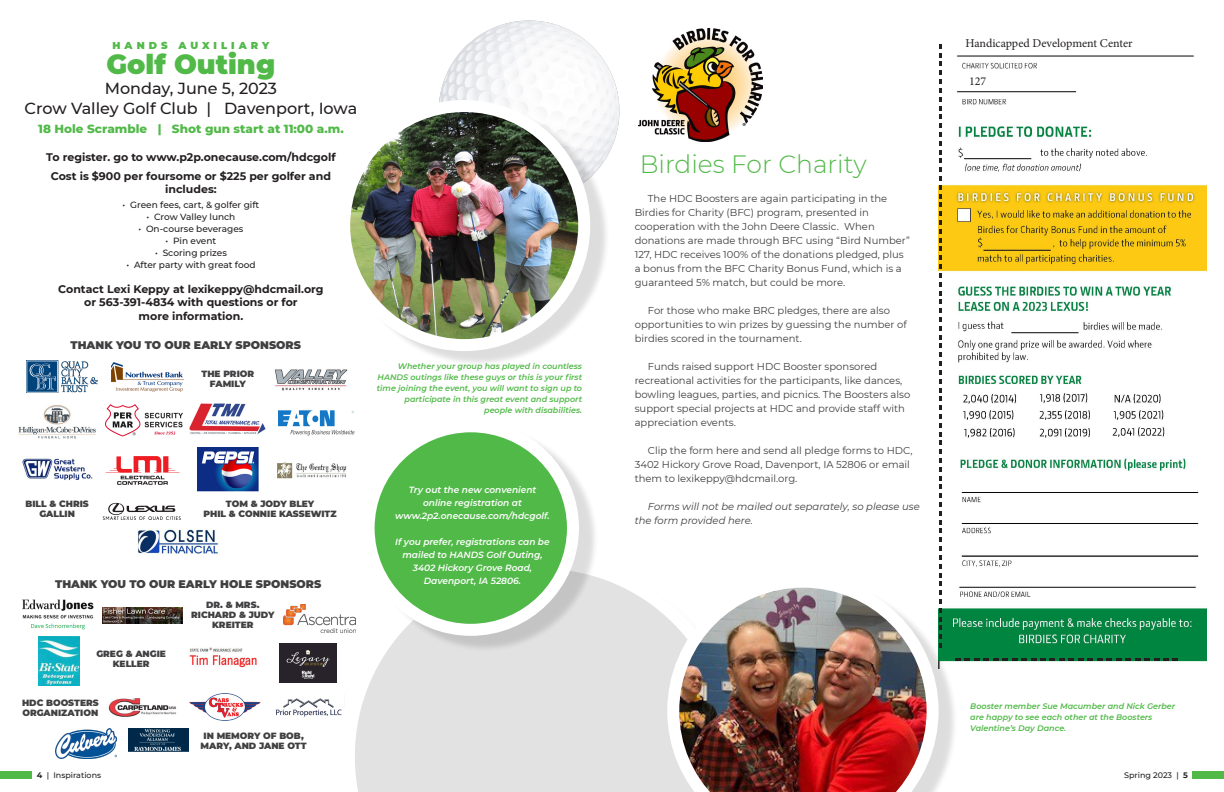
<style>
.page{position:relative;width:1224px;height:792px;background:#fff}
.page>*{position:absolute;margin:0;border:0;box-sizing:border-box;transform-origin:0 0}
.t1{font:900 27px "Montserrat";color:#51b948}
.t2{font:300 25px "Montserrat";color:#51b948}
.t3{font:500 16px "Montserrat";color:#231f20}
.t4{font:800 12px "Montserrat";color:#51b948}
.t5{font:12px "Minion Pro";color:#231f20}
.t6{font:700 11px "Montserrat";color:#231f20}
.t7{font:900 11px "Montserrat";color:#404042}
.t8{font:10px/14px "Montserrat";color:#3e3e3f}
.t9{font:italic 10px/14px "Montserrat";color:#3e3e3f}
.t10{font:900 10px "Montserrat";letter-spacing:.4em;color:#51b948}
.t11{font:italic 600 9px "Montserrat";color:#fff}
.t12{font:900 9px/10px "Montserrat";color:#404042;text-align:center}
.t13{font:500 9px "Montserrat";color:#231f20}
.t14{font:italic 600 8px/11px "Montserrat";color:#51b948}
.t15{font:500 8px "Montserrat";color:#231f20}
.s1{font-weight:700}
</style>
<div class="page">
<svg style="left:343px;top:578px;width:324px;height:214px;background:#e5e5e5"></svg>
<div style="left:371px;top:426px;width:228px;height:226px;background:#231f20;opacity:.15"></div>
<div style="left:369px;top:426px;width:204px;height:204px;background:#51b948;border-radius:50%"></div>
<div style="left:363px;top:420px;width:216px;height:216px;border:12px solid #fff;border-radius:50%"></div>
<img style="left:439px;top:20px;width:181px;height:131px">
<div style="left:347px;top:105px;width:263px;height:262px;background:#231f20;opacity:.15"></div>
<img style="left:347px;top:106px;width:237px;height:239px">
<div style="left:338px;top:100px;width:252px;height:251px;border:12px solid #fff;border-radius:50%"></div>
<div style="left:1193px;top:772px;width:31px;height:7px;background:#51b948"></div>
<img style="left:22px;top:599px;width:72px;height:31px">
<img style="left:938px;top:55px;width:269px;height:607px">
<img style="left:639px;top:29px;width:124px;height:112px">
<div style="left:676px;top:581px;width:282px;height:211px;background:#231f20;opacity:.15"></div>
<img style="left:667px;top:576px;width:272px;height:216px">
<svg style="left:939px;top:44px;width:3px;height:604px"></svg>
<svg style="left:955px;top:658px;width:223px;height:3px"></svg>
<img style="left:112px;top:362px;width:71px;height:29px">
<img style="left:26px;top:361px;width:71px;height:31px">
<img style="left:105px;top:405px;width:77px;height:32px">
<img style="left:277px;top:461px;width:70px;height:18px">
<svg style="left:106px;top:456px;width:73px;height:29px"></svg>
<img style="left:197px;top:448px;width:62px;height:44px">
<img style="left:102px;top:502px;width:79px;height:18px">
<img style="left:284px;top:605px;width:71px;height:27px">
<img style="left:108px;top:699px;width:69px;height:17px">
<img style="left:102px;top:607px;width:80px;height:17px">
<img style="left:189px;top:647px;width:68px;height:21px">
<img style="left:280px;top:644px;width:57px;height:38px">
<img style="left:22px;top:458px;width:71px;height:23px">
<img style="left:189px;top:404px;width:76px;height:30px">
<img style="left:189px;top:694px;width:72px;height:27px">
<img style="left:279px;top:410px;width:75px;height:25px">
<img style="left:275px;top:365px;width:79px;height:26px">
<img style="left:38px;top:636px;width:41px;height:50px">
<div style="left:1px;top:772px;width:31px;height:7px;background:#51b948"></div>
<img style="left:276px;top:694px;width:68px;height:25px">
<img style="left:137px;top:529px;width:81px;height:25px">
<img style="left:56px;top:729px;width:60px;height:29px">
<img style="left:128px;top:729px;width:61px;height:23px">
<img style="left:18px;top:405px;width:78px;height:34px">
<p class="t10" style="left:113px;top:38px;width:158px">HANDS AUXILIARY</p>
<p class="t1" style="left:107px;top:44px;width:170px">Golf Outing</p>
<p class="t3" style="left:105px;top:77px;width:174px">Monday, June 5, 2023</p>
<p class="t3" style="left:25px;top:97px;width:334px">Crow Valley Golf Club | Davenport, Iowa</p>
<p class="t4" style="left:38px;top:120px;width:307px">18 Hole Scramble | Shot gun start at 11:00 a.m.</p>
<p class="t6" style="left:46px;top:149px;width:291px">To register. go to www.p2p.onecause.com/hdcgolf</p>
<p class="t6" style="left:51px;top:168px;width:282px">Cost is $900 per foursome or $225 per golfer and</p>
<p class="t6" style="left:165px;top:181px;width:53px">includes:</p>
<p class="t13" style="left:123px;top:199px;width:138px">• Green fees, cart, &amp; golfer gift</p>
<p class="t13" style="left:146px;top:211px;width:91px">• Crow Valley lunch</p>
<p class="t13" style="left:138px;top:223px;width:107px">• On-course beverages</p>
<p class="t13" style="left:166px;top:235px;width:52px">• Pin event</p>
<p class="t13" style="left:155px;top:247px;width:73px">• Scoring prizes</p>
<p class="t13" style="left:126px;top:259px;width:131px">• After party with great food</p>
<p class="t6" style="left:58px;top:281px;width:267px">Contact Lexi Keppy at lexikeppy@hdcmail.org</p>
<p class="t6" style="left:84px;top:295px;width:215px">or 563-391-4834 with questions or for</p>
<p class="t6" style="left:139px;top:308px;width:106px">more information.</p>
<p class="t7" style="left:71px;top:337px;width:232px">THANK YOU TO OUR EARLY SPONSORS</p>
<p class="t12" style="left:202px;top:368px;width:54px">THE PRIOR</p>
<p class="t12" style="left:210px;top:378px;width:37px">FAMILY</p>
<p class="t14" style="left:377px;top:360px;width:207px;text-align:right">Whether your group has played in countless HANDS outings like these guys or this is your first time joining the event, you will want to sign up to participate in this great event and support</p>
<p class="t14" style="left:484px;top:404px;width:99px">people with disabilities.</p>
<p class="t12" style="left:26px;top:499px;width:65px">BILL &amp; CHRIS</p>
<p class="t12" style="left:39px;top:509px;width:37px">GALLIN</p>
<p class="t12" style="left:226px;top:498px;width:90px">TOM &amp; JODY BLEY</p>
<p class="t12" style="left:204px;top:508px;width:135px">PHIL &amp; CONNIE KASSEWITZ</p>
<p class="t7" style="left:55px;top:576px;width:268px">THANK YOU TO OUR EARLY HOLE SPONSORS</p>
<p class="t12" style="left:96px;top:648px;width:71px">GREG &amp; ANGIE</p>
<p class="t12" style="left:113px;top:658px;width:38px">KELLER</p>
<p class="t12" style="left:22px;top:697px;width:78px">HDC BOOSTERS</p>
<p class="t12" style="left:22px;top:707px;width:77px">ORGANIZATION</p>
<p class="t15" style="left:37px;top:770px;width:66px"><span class="s1">4</span> | Inspirations</p>
<p class="t12" style="left:206px;top:600px;width:55px">DR. &amp; MRS.</p>
<p class="t12" style="left:191px;top:610px;width:85px">RICHARD &amp; JUDY<br>KREITER</p>
<p class="t12" style="left:204px;top:731px;width:102px">IN MEMORY OF BOB,</p>
<p class="t12" style="left:201px;top:741px;width:108px">MARY, AND JANE OTT</p>
<p class="t11" style="left:409px;top:483px;width:129px">Try out the new convenient</p>
<p class="t11" style="left:423px;top:496px;width:100px">online registration at</p>
<p class="t11" style="left:395px;top:509px;width:156px">www.2p2.onecause.com/hdcgolf.</p>
<p class="t11" style="left:395px;top:535px;width:156px">If you prefer, registrations can be</p>
<p class="t11" style="left:402px;top:548px;width:142px">mailed to HANDS Golf Outing,</p>
<p class="t11" style="left:413px;top:561px;width:121px">3402 Hickory Grove Road,</p>
<p class="t11" style="left:424px;top:574px;width:99px">Davenport, IA 52806.</p>
<p class="t2" style="left:640px;top:147px;width:228px">Birdies For Charity</p>
<p class="t8" style="left:648px;top:191px;width:241px">The HDC Boosters are again participating in the</p>
<p class="t8" style="left:635px;top:205px;width:236px">Birdies for Charity (BFC) program, presented in</p>
<p class="t8" style="left:635px;top:219px;width:242px">cooperation with the John Deere Classic. When</p>
<p class="t8" style="left:635px;top:233px;width:277px">donations are made through BFC using “Bird Number” 127, HDC receives 100% of the donations pledged, plus a bonus from the BFC Charity Bonus Fund, which is a guaranteed 5% match, but could be more.</p>
<p class="t8" style="left:635px;top:303px;width:274px;text-indent:13px">For those who make BRC pledges, there are also opportunities to win prizes by guessing the number of birdies scored in the tournament.</p>
<p class="t8" style="left:648px;top:359px;width:231px">Funds raised support HDC Booster sponsored</p>
<p class="t8" style="left:635px;top:373px;width:277px">recreational activities for the participants, like dances, bowling leagues, parties, and picnics. The Boosters also support special projects at HDC and provide staff with appreciation events.</p>
<p class="t8" style="left:635px;top:443px;width:279px;text-indent:13px">Clip the form here and send all pledge forms to HDC,<br>3402 Hickory Grove Road, Davenport, IA 52806 or email them to lexikeppy@hdcmail.org.</p>
<p class="t9" style="left:635px;top:499px;width:286px;text-indent:13px">Forms will not be mailed out separately, so please use the form provided here.</p>
<p class="t5" style="left:966px;top:35px;width:169px">Handicapped Development Center</p>
<p class="t5" style="left:969px;top:74px;width:19px">127</p>
<p class="t14" style="left:970px;top:700px;width:207px">Booster member Sue Macumber and Nick Gerber are happy to see each other at the Boosters</p>
<p class="t14" style="left:970px;top:722px;width:97px">Valentine’s Day Dance.</p>
<p class="t15" style="left:1124px;top:770px;width:65px">Spring 2023 | <span class="s1">5</span></p>
</div>
